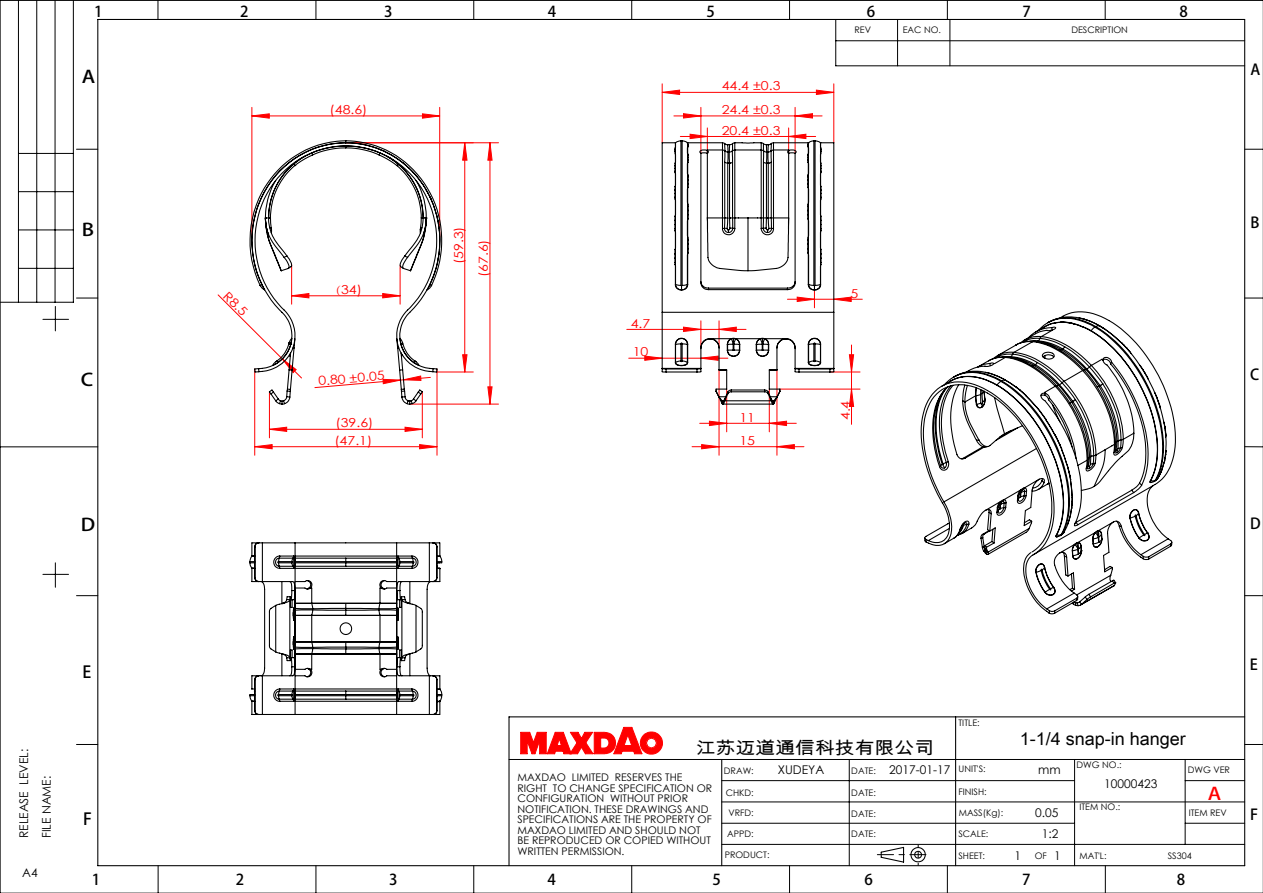
<style>
.page{position:relative;width:1263px;height:893px;background:#fff}
.page>*{position:absolute;margin:0;border:0;box-sizing:border-box;transform-origin:0 0}
.t1{font:18px "Arial Unicode MS";color:#000}
.t2{font:17.25px "Arial Unicode MS";color:#000;scale:1.15 1}
.t3{font:17.25px "Arial G Bpc EUC H";color:#000;scale:1.18 1}
.t4{font:17.25px "Arial G Bpc EUC H";color:#f00;scale:1.18 1}
.t5{font:16.5px "Arial G Bpc EUC H";color:#000}
.t6{font:15px "Arial G Bpc EUC H";color:#000}
.t7{font:12.3px/24.8px "Century Gothic";color:#f00;scale:1.15 1}
.t8{font:12px/20.4px "Century Gothic";color:#000;text-align:center}
.t9{font:10.5px/10.5px "Century Gothic";color:#000}
.t10{font:9px "Century Gothic";color:#000}
.s1{font-family:"Adobe Song Std";font-weight:300}
</style>
<div class="page">
<svg style="left:947px;top:1px;width:1px;height:18px"></svg>
<svg style="left:789px;top:1px;width:1px;height:18px"></svg>
<svg style="left:1105px;top:1px;width:1px;height:18px"></svg>
<svg style="left:316px;top:1px;width:1px;height:18px"></svg>
<svg style="left:76px;top:595px;width:21px;height:1px"></svg>
<svg style="left:76px;top:744px;width:21px;height:1px"></svg>
<svg style="left:43px;top:306px;width:26px;height:25px"></svg>
<svg style="left:1245px;top:595px;width:17px;height:1px"></svg>
<svg style="left:1246px;top:744px;width:16px;height:1px"></svg>
<hr style="left:0;top:302px;width:73px;height:1px;background:#000">
<hr style="left:73px;top:0;width:1px;height:302px;background:#000">
<hr style="left:36px;top:0;width:1px;height:302px;background:#000">
<svg style="left:473px;top:1px;width:1px;height:18px"></svg>
<svg style="left:158px;top:1px;width:1px;height:18px"></svg>
<svg style="left:947px;top:867px;width:1px;height:25px"></svg>
<svg style="left:1105px;top:867px;width:1px;height:25px"></svg>
<hr style="left:18px;top:0;width:1px;height:302px;background:#000">
<hr style="left:55px;top:0;width:1px;height:302px;background:#000">
<hr style="left:18px;top:268px;width:55px;height:1px;background:#000">
<hr style="left:18px;top:230px;width:55px;height:1px;background:#000">
<hr style="left:18px;top:191px;width:55px;height:1px;background:#000">
<hr style="left:18px;top:153px;width:55px;height:1px;background:#000">
<svg style="left:76px;top:149px;width:21px;height:1px"></svg>
<svg style="left:43px;top:563px;width:26px;height:24px"></svg>
<hr style="left:949px;top:19px;width:1px;height:47px;background:#000">
<hr style="left:0;top:446px;width:98px;height:1px;background:#000">
<svg style="left:631px;top:1px;width:1px;height:18px"></svg>
<svg style="left:77px;top:298px;width:20px;height:1px"></svg>
<svg style="left:1245px;top:298px;width:17px;height:1px"></svg>
<svg style="left:158px;top:866px;width:1px;height:26px"></svg>
<svg style="left:316px;top:866px;width:1px;height:26px"></svg>
<hr style="left:835px;top:19px;width:1px;height:47px;background:#000">
<hr style="left:836px;top:40px;width:409px;height:1px;background:#000">
<svg style="left:1245px;top:149px;width:17px;height:1px"></svg>
<svg style="left:1245px;top:446px;width:17px;height:1px"></svg>
<svg style="left:631px;top:867px;width:1px;height:25px"></svg>
<svg style="left:473px;top:866px;width:1px;height:26px"></svg>
<hr style="left:836px;top:65px;width:409px;height:1px;background:#000">
<hr style="left:897px;top:19px;width:1px;height:47px;background:#000">
<svg style="left:789px;top:867px;width:1px;height:25px"></svg>
<hr style="left:0;top:0;width:1px;height:893px;background:#000">
<hr style="left:0;top:0;width:1263px;height:1px;background:#000">
<hr style="left:1262px;top:0;width:1px;height:893px;background:#000">
<hr style="left:0;top:892px;width:1263px;height:1px;background:#000">
<svg style="left:508px;top:716px;width:738px;height:151px"></svg>
<hr style="left:98px;top:865px;width:1147px;height:1px;background:#000">
<hr style="left:97px;top:19px;width:1px;height:847px;background:#000">
<hr style="left:98px;top:19px;width:1147px;height:1px;background:#000">
<hr style="left:1244px;top:19px;width:1px;height:847px;background:#000">
<svg style="left:520px;top:726px;width:143px;height:29px"></svg>
<hr style="left:439px;top:107px;width:1px;height:126px;background:#f00">
<hr style="left:251px;top:107px;width:1px;height:124px;background:#f00">
<hr style="left:422px;top:392px;width:1px;height:46px;background:#f00">
<hr style="left:269px;top:392px;width:1px;height:46px;background:#f00">
<hr style="left:254px;top:369px;width:1px;height:86px;background:#f00">
<hr style="left:437px;top:369px;width:1px;height:86px;background:#f00">
<hr style="left:437px;top:372px;width:36px;height:1px;background:#f00">
<hr style="left:780px;top:389px;width:80px;height:1px;background:#f00">
<hr style="left:830px;top:372px;width:30px;height:1px;background:#f00">
<hr style="left:851px;top:389px;width:1px;height:35px;background:#f00">
<hr style="left:346px;top:142px;width:152px;height:1px;background:#f00">
<hr style="left:410px;top:404px;width:88px;height:1px;background:#f00">
<hr style="left:662px;top:84px;width:1px;height:59px;background:#f00">
<hr style="left:833px;top:84px;width:1px;height:59px;background:#f00">
<hr style="left:726px;top:389px;width:1px;height:43px;background:#f00">
<hr style="left:769px;top:389px;width:1px;height:43px;background:#f00">
<hr style="left:719px;top:370px;width:1px;height:85px;background:#f00">
<hr style="left:776px;top:370px;width:1px;height:85px;background:#f00">
<svg style="left:251px;top:113px;width:190px;height:6px"></svg>
<svg style="left:269px;top:426px;width:154px;height:6px"></svg>
<svg style="left:254px;top:444px;width:184px;height:6px"></svg>
<svg style="left:217px;top:294px;width:32px;height:33px"></svg>
<svg style="left:463px;top:143px;width:390px;height:263px"></svg>
<svg style="left:487px;top:142px;width:6px;height:263px"></svg>
<svg style="left:661px;top:89px;width:201px;height:219px"></svg>
<svg style="left:692px;top:420px;width:112px;height:30px"></svg>
<svg style="left:249px;top:140px;width:194px;height:265px"></svg>
<svg style="left:249px;top:542px;width:194px;height:173px"></svg>
<svg style="left:661px;top:140px;width:174px;height:266px"></svg>
<svg style="left:920px;top:311px;width:256px;height:304px"></svg>
<h3 class="t6" style="left:94px;top:2px;width:10px">1</h3>
<h3 class="t6" style="left:240px;top:2px;width:10px">2</h3>
<h3 class="t6" style="left:384px;top:2px;width:10px">3</h3>
<h3 class="t6" style="left:548px;top:2px;width:10px">4</h3>
<h3 class="t6" style="left:706px;top:2px;width:10px">5</h3>
<h3 class="t6" style="left:867px;top:2px;width:10px">6</h3>
<h3 class="t6" style="left:1022px;top:2px;width:10px">7</h3>
<h3 class="t6" style="left:1180px;top:2px;width:10px">8</h3>
<h2 class="t3" style="left:82px;top:66px;width:13px">A</h2>
<h2 class="t3" style="left:82px;top:219px;width:12px">B</h2>
<h2 class="t3" style="left:81px;top:369px;width:12px">C</h2>
<h2 class="t3" style="left:81px;top:515px;width:14px">D</h2>
<p class="t7" style="left:234px;top:284px;width:26px;rotate:45deg">R8.5</p>
<p class="t7" style="left:330px;top:97px;width:35px">(48.6)</p>
<p class="t7" style="left:336px;top:277px;width:24px"><span class="s1">(</span>34)</p>
<p class="t7" style="left:317px;top:368px;width:59px;rotate:-5deg">0.80 ±0.05</p>
<p class="t7" style="left:334px;top:414px;width:36px;line-height:17.4px">(39.6) (47.1)</p>
<p class="t7" style="left:446px;top:277px;width:46px;text-indent:13px;rotate:-90deg">(59.3) (67.6)</p>
<p class="t7" style="left:631px;top:311px;width:19px">4.7</p>
<p class="t7" style="left:633px;top:339px;width:15px">10</p>
<p class="t7" style="left:722px;top:73px;width:53px">44.4 ±0.3</p>
<p class="t7" style="left:722px;top:118px;width:53px">20.4 ±0.3</p>
<p class="t7" style="left:722px;top:97px;width:53px">24.4 ±0.3</p>
<p class="t10" style="left:854px;top:23px;width:18px">REV</p>
<p class="t10" style="left:903px;top:23px;width:40px">EAC NO.</p>
<p class="t10" style="left:1071px;top:23px;width:58px">DESCRIPTION</p>
<p class="t7" style="left:739px;top:405px;width:15px;line-height:23.4px">11<br>15</p>
<p class="t7" style="left:851px;top:280px;width:8px">5</p>
<p class="t7" style="left:833px;top:420px;width:19px;rotate:-90deg">4.4</p>
<h3 class="t6" style="left:1250px;top:60px;width:11px">A</h3>
<h3 class="t6" style="left:1250px;top:213px;width:11px">B</h3>
<h3 class="t6" style="left:1250px;top:366px;width:11px">C</h3>
<h3 class="t6" style="left:1250px;top:515px;width:12px">D</h3>
<p class="t8" style="left:12px;top:838px;width:91px;line-height:22.6px;text-align:left;rotate:-90deg">RELEASE LEVEL:<br>FILE NAME:</p>
<p class="t8" style="left:22px;top:862px;width:17px">A4</p>
<h3 class="t5" style="left:83px;top:662px;width:10px">E</h3>
<h3 class="t5" style="left:83px;top:809px;width:10px">F</h3>
<h2 class="t2" style="left:696px;top:736px;width:209px">江苏迈道通信科技有限公司</h2>
<p class="t9" style="left:517px;top:772px;width:196px">MAXDAO LIMITED RESERVES THE<br>RIGHT TO CHANGE SPECIFICATION OR<br>CONFIGURATION WITHOUT PRIOR<br>NOTIFICATION. THESE DRAWINGS AND<br>SPECIFICATIONS ARE THE PROPERTY OF<br>MAXDAO LIMITED AND SHOULD NOT<br>BE REPRODUCED OR COPIED WITHOUT<br>WRITTEN PERMISSION.</p>
<p class="t10" style="left:724px;top:764px;width:31px">DRAW:</p>
<p class="t10" style="left:726px;top:786px;width:29px">CHKD:</p>
<p class="t10" style="left:728px;top:806px;width:27px">VRFD:</p>
<p class="t10" style="left:727px;top:827px;width:28px">APPD:</p>
<p class="t10" style="left:725px;top:849px;width:46px">PRODUCT:</p>
<p class="t8" style="left:778px;top:759px;width:48px">XUDEYA</p>
<p class="t8" style="left:889px;top:759px;width:63px">2017-01-17</p>
<p class="t10" style="left:851px;top:764px;width:26px">DATE:</p>
<p class="t10" style="left:851px;top:786px;width:26px">DATE:</p>
<p class="t10" style="left:851px;top:807px;width:26px">DATE:</p>
<p class="t10" style="left:851px;top:827px;width:26px">DATE:</p>
<h3 class="t6" style="left:92px;top:870px;width:10px">1</h3>
<h3 class="t6" style="left:236px;top:870px;width:10px">2</h3>
<h3 class="t6" style="left:389px;top:870px;width:10px">3</h3>
<h3 class="t6" style="left:547px;top:870px;width:10px">4</h3>
<h3 class="t6" style="left:712px;top:870px;width:10px">5</h3>
<h3 class="t6" style="left:865px;top:870px;width:10px">6</h3>
<p class="t10" style="left:958px;top:717px;width:23px">TITLE:</p>
<p class="t10" style="left:958px;top:763px;width:29px">UNIT'S:</p>
<p class="t10" style="left:958px;top:785px;width:30px">FINISH:</p>
<p class="t10" style="left:959px;top:806px;width:46px">MASS(Kg):</p>
<p class="t10" style="left:958px;top:827px;width:31px">SCALE:</p>
<p class="t10" style="left:958px;top:849px;width:28px">SHEET:</p>
<p class="t10" style="left:1035px;top:849px;width:14px">OF</p>
<h1 class="t1" style="left:1020px;top:726px;width:168px">1-1/4 snap-in hanger</h1>
<p class="t10" style="left:1076px;top:758px;width:47px">DWG NO.:</p>
<p class="t10" style="left:1079px;top:801px;width:42px">ITEM NO.:</p>
<p class="t10" style="left:1188px;top:763px;width:44px">DWG VER</p>
<p class="t10" style="left:1189px;top:806px;width:40px">ITEM REV</p>
<p class="t8" style="left:1038px;top:759px;width:24px">mm</p>
<p class="t8" style="left:1035px;top:803px;width:25px">0.05<br>1:2</p>
<p class="t8" style="left:1104px;top:774px;width:55px">10000423</p>
<h2 class="t4" style="left:1208px;top:784px;width:13px">A</h2>
<p class="t8" style="left:1014px;top:845px;width:8px">1</p>
<p class="t8" style="left:1054px;top:845px;width:8px">1</p>
<p class="t10" style="left:1168px;top:850px;width:25px">SS304</p>
<p class="t10" style="left:1079px;top:849px;width:29px">MAT'L:</p>
<h3 class="t6" style="left:1022px;top:870px;width:10px">7</h3>
<h3 class="t6" style="left:1177px;top:870px;width:10px">8</h3>
<h3 class="t6" style="left:1250px;top:655px;width:10px">E</h3>
<h3 class="t6" style="left:1250px;top:806px;width:9px">F</h3>
</div>
